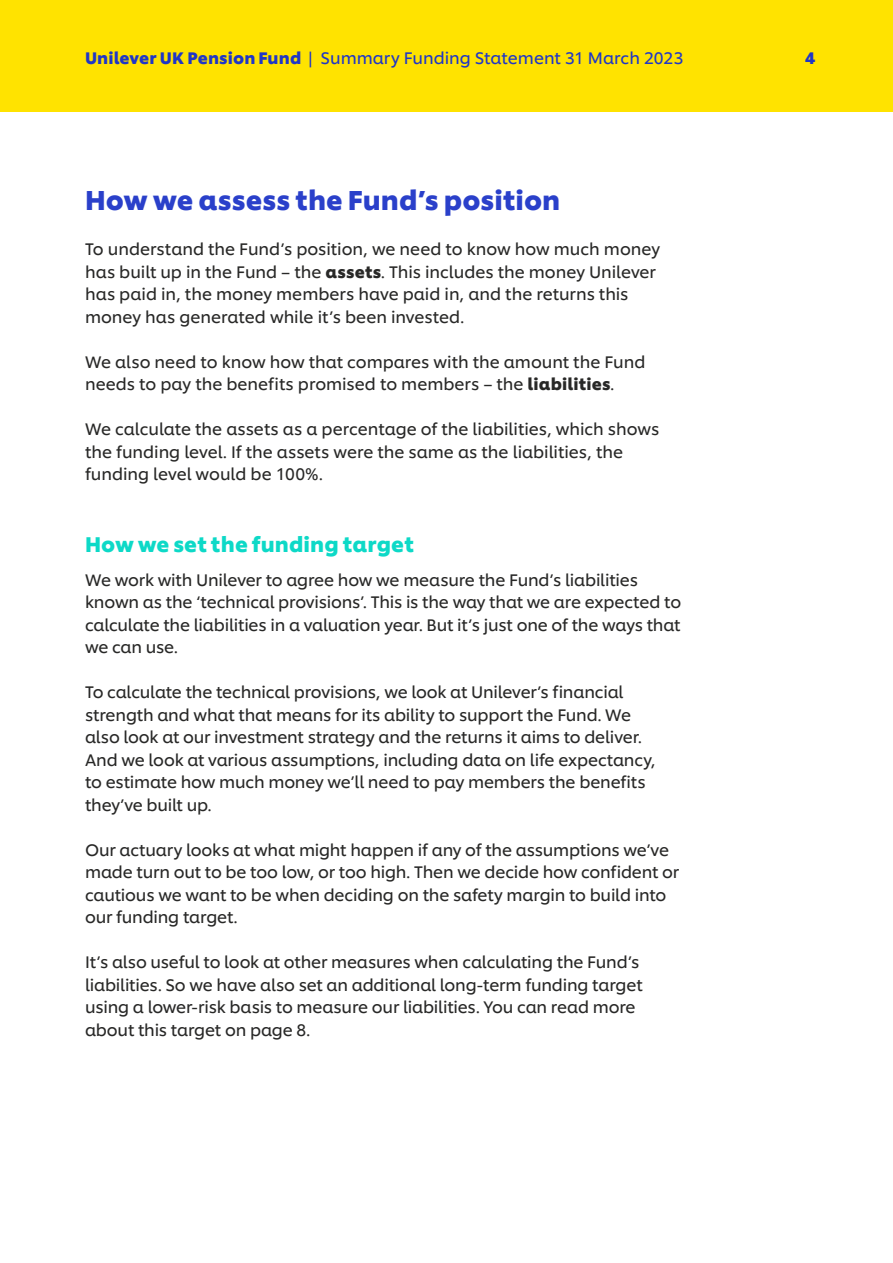
<style>
.page{position:relative;width:893px;height:1263px;background:#fff}
.page>*{position:absolute;margin:0;border:0;box-sizing:border-box;transform-origin:0 0}
.t1{font:700 27px "Unilever Shilling";color:#2a40ca}
.t2{font:700 21px "Unilever Shilling";letter-spacing:.005em;color:#0dd9c7}
.t3{font:16.5px/22.5px "Unilever Shilling";letter-spacing:-.01em;color:#282827}
.t4{font:16.5px "Unilever Shilling";color:#1f36c7}
.t5{font:700 16.5px "Unilever Shilling";color:#1f36c7}
.s1{font-weight:700}
</style>
<div class="page">
<div style="left:0;top:0;width:893px;height:112px;background:#ffe300"></div>
<p class="t4" style="left:85px;top:46px;width:600px"><span class="s1">Unilever UK Pension Fund</span> | Summary Funding Statement 31 March 2023</p>
<p class="t5" style="left:805px;top:45px;width:12px">4</p>
<h1 class="t1" style="left:85px;top:179px;width:477px">How we assess the Fund’s position</h1>
<p class="t3" style="left:85px;top:236px;width:577px">To understand the Fund’s position, we need to know how much money has built up in the Fund – the <span class="s1">assets</span>. This includes the money Unilever has paid in, the money members have paid in, and the returns this money has generated while it’s been invested.</p>
<p class="t3" style="left:85px;top:349px;width:562px">We also need to know how that compares with the amount the Fund needs to pay the benefits promised to members – the <span class="s1">liabilities</span>.</p>
<p class="t3" style="left:85px;top:416px;width:576px">We calculate the assets as a percentage of the liabilities, which shows the funding level. If the assets were the same as the liabilities, the funding level would be 100%.</p>
<p class="t2" style="left:85px;top:528px;width:330px">How we set the funding target</p>
<p class="t3" style="left:85px;top:567px;width:598px">We work with Unilever to agree how we measure the Fund’s liabilities known as the ‘technical provisions’. This is the way that we are expected to calculate the liabilities in a valuation year. But it’s just one of the ways that we can use.</p>
<p class="t3" style="left:85px;top:680px;width:572px">To calculate the technical provisions, we look at Unilever’s financial strength and what that means for its ability to support the Fund. We also look at our investment strategy and the returns it aims to deliver.<br>And we look at various assumptions, including data on life expectancy, to estimate how much money we’ll need to pay members the benefits they’ve built up.</p>
<p class="t3" style="left:85px;top:837px;width:596px">Our actuary looks at what might happen if any of the assumptions we’ve made turn out to be too low, or too high. Then we decide how confident or cautious we want to be when deciding on the safety margin to build into our funding target.</p>
<p class="t3" style="left:85px;top:950px;width:559px">It’s also useful to look at other measures when calculating the Fund’s liabilities. So we have also set an additional long-term funding target using a lower-risk basis to measure our liabilities. You can read more about this target on page 8.</p>
</div>
